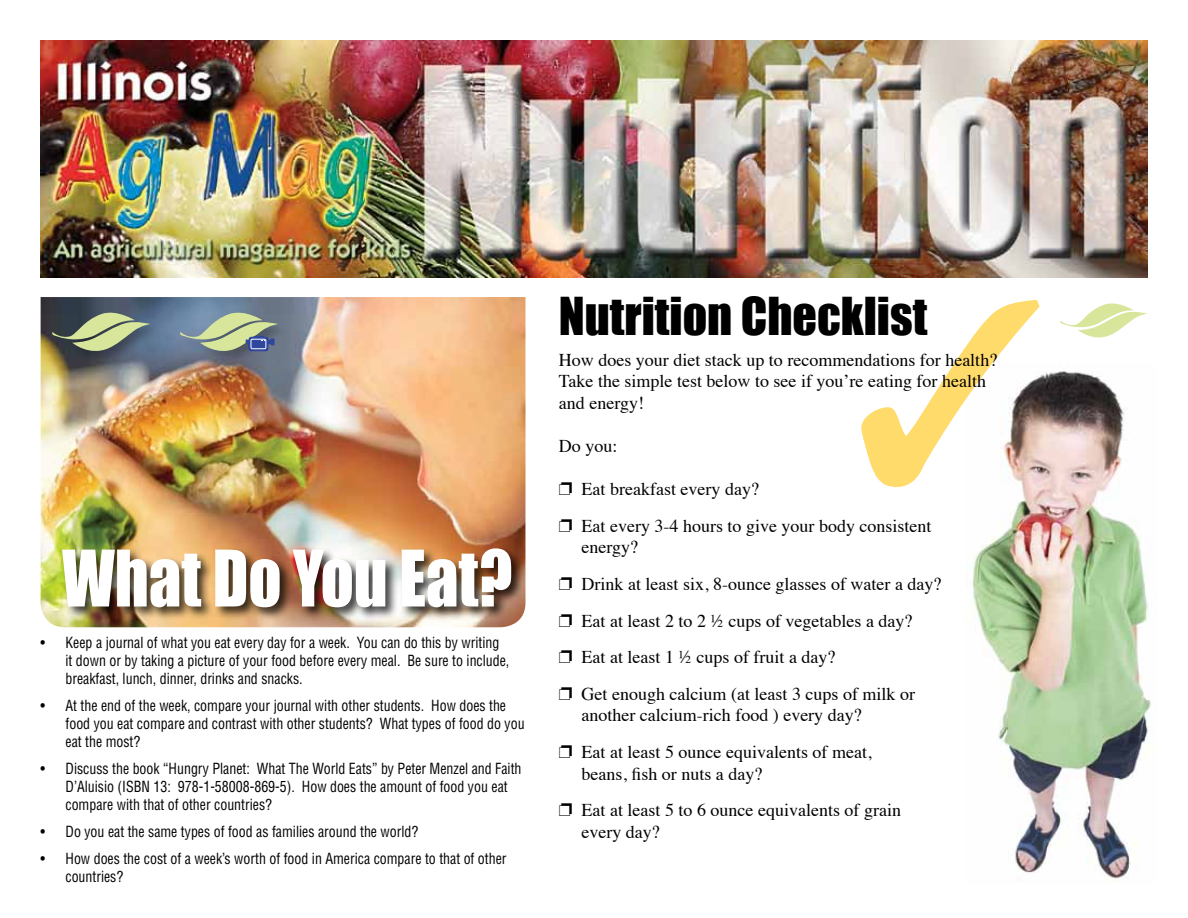
<style>
.page{position:relative;width:1188px;height:918px;background:#fff}
.page>*{position:absolute;margin:0;border:0;box-sizing:border-box;transform-origin:0 0}
.t1{font:72px "Impact";color:#fff;scale:.9 1}
.t2{font:48px "Impact";color:#000}
.t3{font:18px/36.6px "Times";color:#000}
.t4{font:condensed 15px/18px "Helvetica";color:#000;scale:.93 1}
</style>
<div class="page">
<img style="left:972px;top:371px;width:179px;height:510px">
<svg style="left:1060px;top:303px;width:87px;height:34px"></svg>
<img style="left:40px;top:40px;width:1108px;height:237px">
<img style="left:41px;top:297px;width:484px;height:330px">
<div style="left:59px;top:546px;width:465px;height:75px;background:#000;opacity:.75"></div>
<svg style="left:861px;top:300px;width:179px;height:188px"></svg>
<div style="left:50px;top:310px;width:112px;height:55px;background:#000;opacity:.3"></div>
<svg style="left:52px;top:313px;width:98px;height:38px;background:#7f8c75"></svg>
<div style="left:178px;top:310px;width:112px;height:55px;background:#000;opacity:.3"></div>
<svg style="left:180px;top:313px;width:98px;height:38px;background:#95a699"></svg>
<h1 class="t1" style="left:62px;top:534px;width:502px">What Do You Eat?</h1>
<p class="t4" style="left:66px;top:633px;width:479px;text-indent:-25px">• Keep a journal of what you eat every day for a week. You can do this by writing it down or by taking a picture of your food before every meal. Be sure to include, breakfast, lunch, dinner, drinks and snacks.</p>
<p class="t4" style="left:66px;top:696px;width:495px;text-indent:-25px">• At the end of the week, compare your journal with other students. How does the food you eat compare and contrast with other students? What types of food do you eat the most?</p>
<p class="t4" style="left:66px;top:759px;width:492px;text-indent:-25px">• Discuss the book “Hungry Planet: What The World Eats” by Peter Menzel and Faith<br>D’Aluisio (ISBN 13: 978-1-58008-869-5). How does the amount of food you eat compare with that of other countries?</p>
<p class="t4" style="left:40px;top:822px;width:408px">• Do you eat the same types of food as families around the world?</p>
<p class="t4" style="left:66px;top:849px;width:476px;text-indent:-25px">• How does the cost of a week’s worth of food in America compare to that of other countries?</p>
<h2 class="t2" style="left:559px;top:287px;width:370px">Nutrition Checklist</h2>
<p class="t3" style="left:559px;top:347px;width:440px;line-height:21.6px">How does your diet stack up to recommendations for health?<br>Take the simple test below to see if you’re eating for health and energy!</p>
<p class="t3" style="left:559px;top:426px;width:60px">Do you:</p>
<p class="t3" style="left:582px;top:469px;width:351px">Eat breakfast every day?<br>Eat every 3-4 hours to give your body consistent</p>
<p class="t3" style="left:581px;top:527px;width:362px">energy?<br>Drink at least six, 8-ounce glasses of water a day?<br>Eat at least 2 to 2 ½ cups of vegetables a day?<br>Eat at least 1 ½ cups of fruit a day?<br>Get enough calcium (at least 3 cups of milk or</p>
<p class="t3" style="left:581px;top:695px;width:292px">another calcium-rich food ) every day?<br>Eat at least 5 ounce equivalents of meat,</p>
<p class="t3" style="left:581px;top:754px;width:321px">beans, fish or nuts a day?<br>Eat at least 5 to 6 ounce equivalents of grain</p>
<p class="t3" style="left:581px;top:812px;width:80px">every day?</p>
</div>
